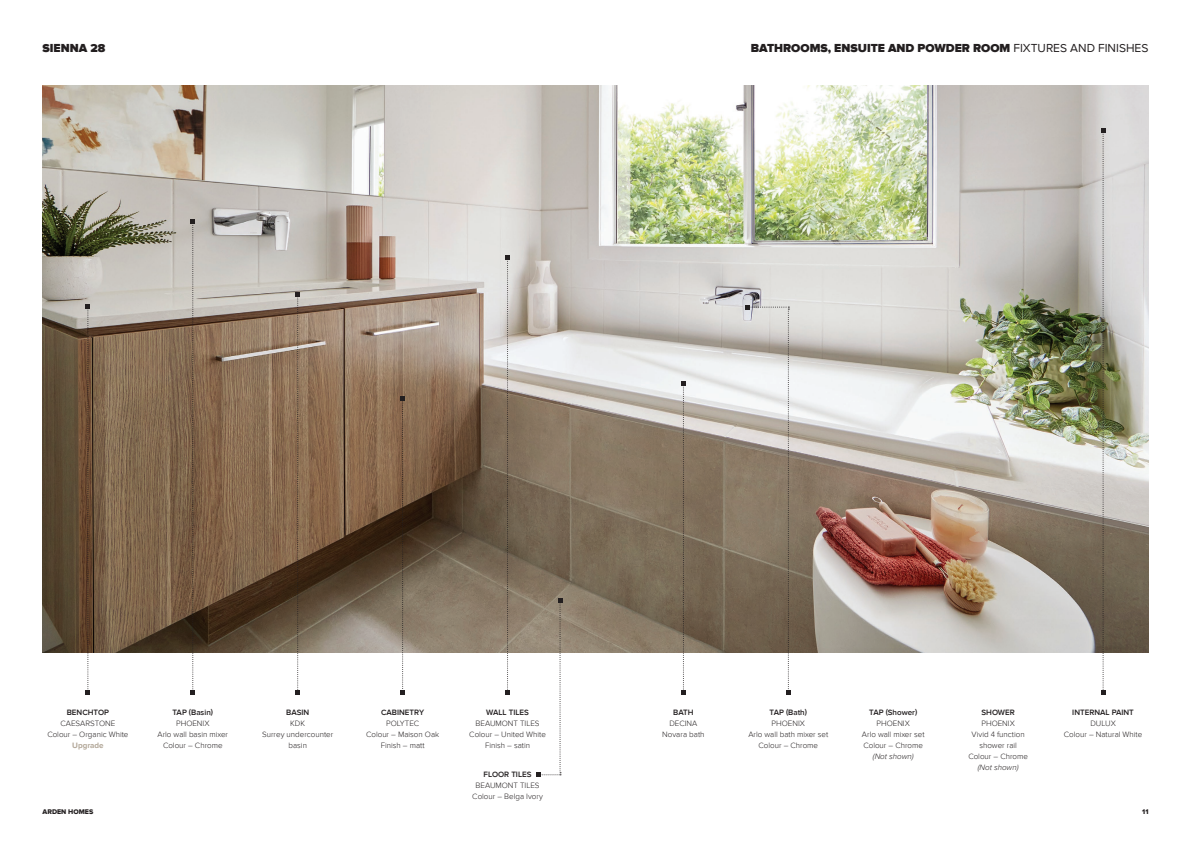
<style>
.page{position:relative;width:1191px;height:842px;background:#fff}
.page>*{position:absolute;margin:0;border:0;box-sizing:border-box;transform-origin:0 0}
.t1{font:900 12px "Proxima Nova";color:#231f20}
.t2{font:300 8px/11px "Proxima Nova";color:#231f20;text-align:center}
.t3{font:600 8px "Proxima Nova";color:#231f20}
.t4{font:italic 300 8px "Proxima Nova";color:#231f20}
.t5{font:700 8px "Proxima Nova";color:#b3a899}
.t6{font:7px "Proxima Nova Extrabld";color:#231f20}
.s1{font-weight:400}
</style>
<div class="page">
<img style="left:43px;top:85px;width:1105px;height:567px">
<svg style="left:191px;top:219px;width:4px;height:475px;background:#827060"></svg>
<svg style="left:296px;top:293px;width:4px;height:401px;background:#836e5b"></svg>
<svg style="left:401px;top:397px;width:4px;height:297px"></svg>
<svg style="left:505px;top:255px;width:4px;height:439px;background:#968d82"></svg>
<svg style="left:1101px;top:128px;width:4px;height:566px;background:#979488"></svg>
<svg style="left:681px;top:382px;width:4px;height:312px"></svg>
<svg style="left:746px;top:305px;width:44px;height:389px"></svg>
<svg style="left:86px;top:305px;width:4px;height:389px;background:#715745"></svg>
<svg style="left:537px;top:599px;width:25px;height:178px"></svg>
<h1 class="t1" style="left:43px;top:41px;width:64px">SIENNA 28</h1>
<h1 class="t1" style="left:751px;top:41px;width:399px">BATHROOMS, ENSUITE AND POWDER ROOM <span class="s1">FIXTURES AND FINISHES</span></h1>
<p class="t3" style="left:67px;top:708px;width:44px">BENCHTOP</p>
<p class="t2" style="left:47px;top:718px;width:83px">CAESARSTONE<br>Colour – Organic White</p>
<p class="t5" style="left:72px;top:741px;width:33px">Upgrade</p>
<p class="t6" style="left:43px;top:807px;width:52px">ARDEN HOMES</p>
<p class="t3" style="left:172px;top:708px;width:42px">TAP (Basin)</p>
<p class="t2" style="left:157px;top:718px;width:72px">PHOENIX<br>Arlo wall basin mixer<br>Colour – Chrome</p>
<p class="t3" style="left:286px;top:708px;width:25px">BASIN</p>
<p class="t2" style="left:262px;top:718px;width:73px">KDK<br>Surrey undercounter basin</p>
<p class="t3" style="left:381px;top:708px;width:45px">CABINETRY</p>
<p class="t2" style="left:366px;top:718px;width:75px">POLYTEC<br>Colour – Maison Oak<br>Finish – matt</p>
<p class="t3" style="left:486px;top:708px;width:44px">WALL TILES</p>
<p class="t2" style="left:469px;top:718px;width:78px">BEAUMONT TILES<br>Colour – United White<br>Finish – satin</p>
<p class="t3" style="left:483px;top:770px;width:49px">FLOOR TILES</p>
<p class="t2" style="left:472px;top:780px;width:72px">BEAUMONT TILES<br>Colour – Belga Ivory</p>
<p class="t3" style="left:673px;top:708px;width:22px">BATH</p>
<p class="t2" style="left:662px;top:718px;width:44px">DECINA<br>Novara bath</p>
<p class="t3" style="left:769px;top:708px;width:39px">TAP (Bath)</p>
<p class="t2" style="left:748px;top:718px;width:81px">PHOENIX<br>Arlo wall bath mixer set<br>Colour – Chrome</p>
<p class="t3" style="left:869px;top:708px;width:49px">TAP (Shower)</p>
<p class="t2" style="left:862px;top:718px;width:64px">PHOENIX<br>Arlo wall mixer set<br>Colour – Chrome</p>
<p class="t4" style="left:873px;top:752px;width:42px">(Not shown)</p>
<p class="t3" style="left:981px;top:708px;width:35px">SHOWER</p>
<p class="t2" style="left:968px;top:718px;width:61px">PHOENIX<br>Vivid 4 function shower rail<br>Colour – Chrome</p>
<p class="t4" style="left:977px;top:763px;width:42px">(Not shown)</p>
<p class="t3" style="left:1072px;top:708px;width:63px">INTERNAL PAINT</p>
<p class="t2" style="left:1063px;top:718px;width:80px">DULUX<br>Colour – Natural White</p>
<p class="t6" style="left:1142px;top:807px;width:8px">11</p>
</div>
